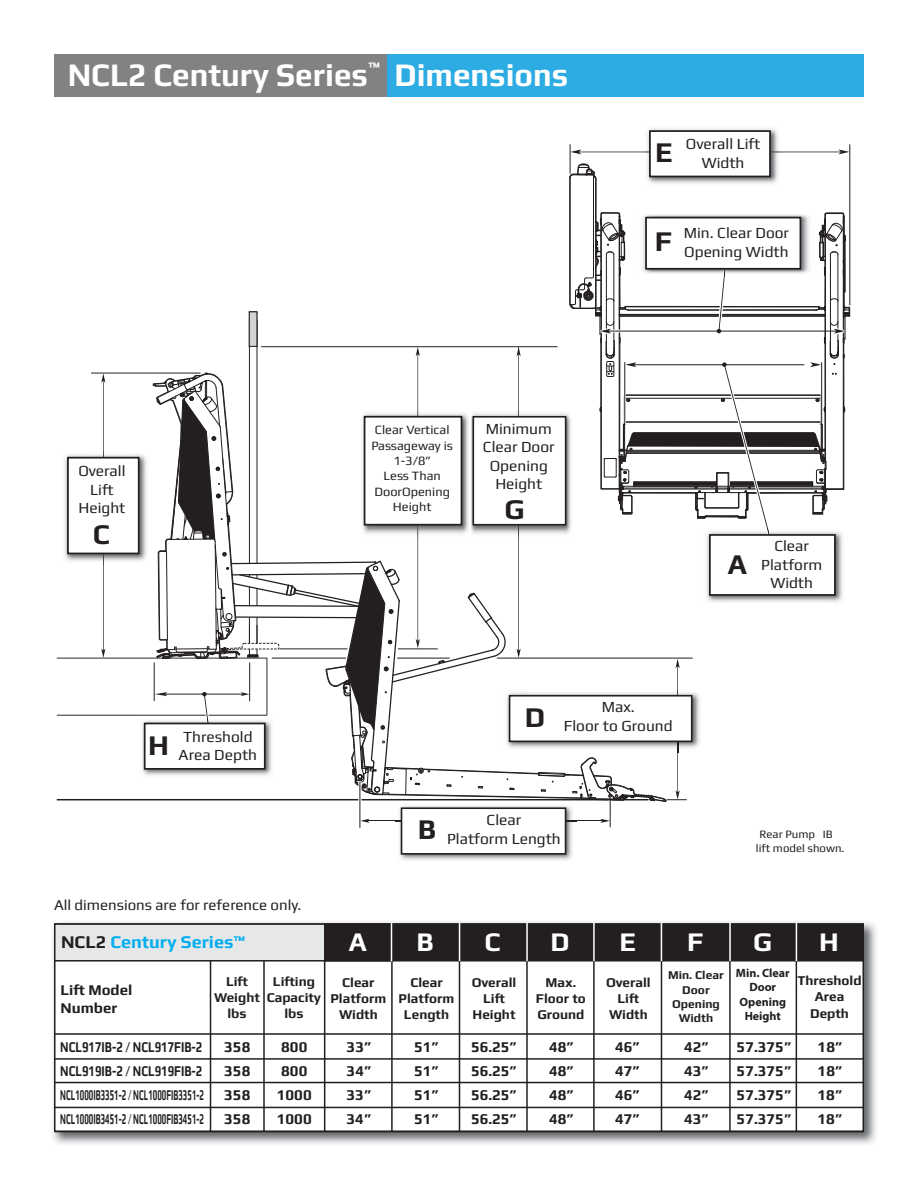
<style>
.page{position:relative;width:918px;height:1188px;background:#fff}
.page>*{position:absolute;margin:0;border:0;box-sizing:border-box;transform-origin:0 0}
.t1{font:700 33px "Play";color:#fff;scale:.95 1}
.t2{font:700 28.65px "Play";color:#231f20}
.t3{font:700 27px "Play";color:#fff}
.t4{font:700 18px "Play";color:#00aeef}
.t5{font:15.45px/18.6px "Play";color:#231f20;text-align:center}
.t6{font:700 15px/18px "Play";color:#231f20}
.t7{font:700 15px "Play";color:#231f20;scale:.52 1}
.t8{font:700 15px "Play";color:#231f20;scale:.75 1}
.t9{font:15px "Play";color:#231f20}
.t10{font:700 13.5px/16.2px "Play";color:#231f20;text-align:center}
.t11{font:12.75px/15.3px "Play";color:#231f20;text-align:center}
.t12{font:700 12px/14.4px "Myriad Pro";color:#231f20;text-align:center}
.t13{font:700 12px/14.4px "Play";color:#231f20;text-align:center}
.t14{font:11.4px/13.6px "Play";color:#231f20}
.s1{color:#231f20}
</style>
<div class="page">
<img style="left:52px;top:922px;width:824px;height:222px">
<div style="left:55px;top:924px;width:808px;height:207px;background:#fff"></div>
<div style="left:55px;top:924px;width:338px;height:37px;background:#e6e7e8"></div>
<div style="left:54px;top:923px;width:339px;height:39px;border:2px solid #231f20"></div>
<hr style="left:55px;top:1033px;width:809px;height:2px;background:#231f20">
<hr style="left:55px;top:1082px;width:809px;height:1px;background:#231f20">
<hr style="left:55px;top:1058px;width:809px;height:2px;background:#231f20">
<hr style="left:55px;top:1107px;width:809px;height:1px;background:#231f20">
<hr style="left:55px;top:1131px;width:809px;height:1px;background:#231f20">
<div style="left:325px;top:924px;width:538px;height:37px;background:#231f20"></div>
<div style="left:324px;top:923px;width:540px;height:39px;border:2px solid #231f20"></div>
<hr style="left:459px;top:923px;width:1px;height:38px;background:#fff">
<hr style="left:526px;top:923px;width:2px;height:38px;background:#fff">
<hr style="left:593px;top:923px;width:2px;height:38px;background:#fff">
<hr style="left:661px;top:923px;width:1px;height:38px;background:#fff">
<hr style="left:729px;top:923px;width:2px;height:38px;background:#fff">
<hr style="left:796px;top:923px;width:1px;height:38px;background:#fff">
<hr style="left:796px;top:961px;width:1px;height:171px;background:#231f20">
<hr style="left:729px;top:961px;width:2px;height:171px;background:#231f20">
<hr style="left:661px;top:961px;width:1px;height:171px;background:#231f20">
<hr style="left:593px;top:961px;width:2px;height:171px;background:#231f20">
<hr style="left:526px;top:961px;width:2px;height:171px;background:#231f20">
<hr style="left:459px;top:961px;width:1px;height:171px;background:#231f20">
<hr style="left:391px;top:961px;width:2px;height:171px;background:#231f20">
<hr style="left:324px;top:961px;width:1px;height:171px;background:#231f20">
<hr style="left:263px;top:961px;width:2px;height:171px;background:#231f20">
<hr style="left:210px;top:961px;width:1px;height:171px;background:#231f20">
<hr style="left:391px;top:923px;width:1px;height:38px;background:#fff">
<hr style="left:610px;top:797px;width:1px;height:30px;background:#231f20">
<svg style="left:360px;top:819px;width:10px;height:4px"></svg>
<hr style="left:367px;top:820px;width:107px;height:1px;background:#231f20">
<hr style="left:495px;top:820px;width:110px;height:1px;background:#231f20">
<svg style="left:600px;top:819px;width:10px;height:4px"></svg>
<hr style="left:359px;top:782px;width:1px;height:46px;background:#231f20">
<img style="left:396px;top:805px;width:181px;height:55px">
<div style="left:402px;top:808px;width:164px;height:46px;background:#fff"></div>
<div style="left:401px;top:807px;width:165px;height:48px;border:2px solid #231f20"></div>
<hr style="left:570px;top:144px;width:1px;height:30px;background:#231f20">
<hr style="left:576px;top:152px;width:132px;height:1px;background:#231f20">
<svg style="left:570px;top:149px;width:11px;height:5px"></svg>
<hr style="left:849px;top:144px;width:1px;height:161px;background:#231f20">
<hr style="left:738px;top:152px;width:105px;height:1px;background:#231f20">
<svg style="left:838px;top:149px;width:12px;height:5px"></svg>
<img style="left:645px;top:128px;width:135px;height:35px">
<div style="left:650px;top:131px;width:120px;height:45px;background:#fff"></div>
<div style="left:649px;top:130px;width:122px;height:47px;border:2px solid #231f20"></div>
<svg style="left:57px;top:163px;width:793px;height:640px"></svg>
<div style="left:145px;top:723px;width:120px;height:46px;background:#fff"></div>
<div style="left:144px;top:723px;width:122px;height:47px;border:2px solid #231f20"></div>
<div style="left:54px;top:54px;width:810px;height:43px;background:#2cace2"></div>
<div style="left:54px;top:54px;width:332px;height:43px;background:#818284"></div>
<h1 class="t1" style="left:68px;top:55px;width:528px">NCL2 Century Series<sup>™</sup> Dimensions</h1>
<p class="t5" style="left:78px;top:461px;width:49px">Overall<br>Lift<br>Height</p>
<h2 class="t2" style="left:93px;top:517px;width:19px">C</h2>
<p class="t11" style="left:371px;top:422px;width:83px">Clear Vertical<br>Passageway is<br>1-3/8”<br>Less Than<br>DoorOpening<br>Height</p>
<p class="t5" style="left:483px;top:419px;width:73px">Minimum<br>Clear Door<br>Opening<br>Height</p>
<h2 class="t2" style="left:505px;top:492px;width:22px">G</h2>
<h2 class="t2" style="left:655px;top:136px;width:19px">E</h2>
<p class="t5" style="left:686px;top:134px;width:76px">Overall Lift<br>Width</p>
<h2 class="t2" style="left:655px;top:225px;width:19px">F</h2>
<p class="t5" style="left:684px;top:223px;width:107px;text-align:left">Min. Clear Door<br>Opening Width</p>
<h2 class="t2" style="left:728px;top:547px;width:21px">A</h2>
<p class="t5" style="left:761px;top:536px;width:63px">Clear<br>Platform<br>Width</p>
<h2 class="t2" style="left:148px;top:728px;width:22px">H</h2>
<p class="t5" style="left:179px;top:727px;width:80px;text-align:left">Threshold<br>Area Depth</p>
<p class="t9" style="left:54px;top:896px;width:249px">All dimensions are for reference only.</p>
<p class="t5" style="left:525px;top:698px;width:149px;text-align:left;text-indent:77px">Max.<br><sup>D</sup> Floor to Ground</p>
<p class="t5" style="left:418px;top:810px;width:144px;text-align:left;text-indent:69px">Clear<br><sup>B</sup> Platform Length</p>
<p class="t14" style="left:756px;top:827px;width:90px;text-indent:4px">Rear Pump IB lift model shown.</p>
<p class="t4" style="left:61px;top:931px;width:186px"><span class="s1">NCL2</span> Century Series™</p>
<h3 class="t3" style="left:349px;top:926px;width:20px">A</h3>
<h3 class="t3" style="left:417px;top:926px;width:19px">B</h3>
<h3 class="t3" style="left:485px;top:926px;width:18px">C</h3>
<h3 class="t3" style="left:551px;top:926px;width:21px">D</h3>
<h3 class="t3" style="left:620px;top:926px;width:18px">E</h3>
<h3 class="t3" style="left:687px;top:926px;width:18px">F</h3>
<h3 class="t3" style="left:753px;top:926px;width:21px">G</h3>
<h3 class="t3" style="left:819px;top:926px;width:21px">H</h3>
<p class="t10" style="left:798px;top:972px;width:66px">Threshold<br>Area<br>Depth</p>
<p class="t10" style="left:331px;top:974px;width:57px">Clear<br>Platform<br>Width</p>
<p class="t10" style="left:399px;top:974px;width:57px">Clear<br>Platform<br>Length</p>
<p class="t10" style="left:472px;top:974px;width:46px">Overall<br>Lift<br>Height</p>
<p class="t10" style="left:536px;top:974px;width:51px">Max.<br>Floor to<br>Ground</p>
<p class="t10" style="left:606px;top:974px;width:46px">Overall<br>Lift<br>Width</p>
<p class="t13" style="left:668px;top:968px;width:57px">Min. Clear<br>Door<br>Opening<br>Width</p>
<p class="t12" style="left:736px;top:966px;width:55px">Min. Clear<br>Door<br>Opening<br>Height</p>
<p class="t10" style="left:214px;top:973px;width:47px">Lift<br>Weight lbs</p>
<p class="t10" style="left:267px;top:973px;width:56px">Lifting<br>Capacity lbs</p>
<p class="t6" style="left:61px;top:981px;width:73px">Lift Model<br>Number</p>
<p class="t8" style="left:60px;top:1038px;width:191px">NCL917IB-2 / NCL917FIB-2</p>
<p class="t6" style="left:224px;top:1037px;width:28px">358</p>
<p class="t6" style="left:281px;top:1037px;width:28px">800</p>
<p class="t6" style="left:347px;top:1037px;width:26px">33”</p>
<p class="t6" style="left:414px;top:1037px;width:26px">51”</p>
<p class="t6" style="left:471px;top:1037px;width:47px">56.25”</p>
<p class="t6" style="left:549px;top:1037px;width:26px">48”</p>
<p class="t6" style="left:615px;top:1037px;width:26px">46”</p>
<p class="t6" style="left:684px;top:1037px;width:26px">42”</p>
<p class="t6" style="left:737px;top:1037px;width:56px">57.375”</p>
<p class="t6" style="left:818px;top:1037px;width:26px">18”</p>
<p class="t8" style="left:60px;top:1062px;width:191px">NCL919IB-2 / NCL919FIB-2</p>
<p class="t6" style="left:224px;top:1061px;width:28px">358</p>
<p class="t6" style="left:281px;top:1061px;width:28px">800</p>
<p class="t6" style="left:347px;top:1061px;width:26px">34”</p>
<p class="t6" style="left:414px;top:1061px;width:26px">51”</p>
<p class="t6" style="left:471px;top:1061px;width:47px">56.25”</p>
<p class="t6" style="left:549px;top:1061px;width:26px">48”</p>
<p class="t6" style="left:615px;top:1061px;width:26px">47”</p>
<p class="t6" style="left:684px;top:1061px;width:26px">43”</p>
<p class="t6" style="left:737px;top:1061px;width:56px">57.375”</p>
<p class="t6" style="left:818px;top:1061px;width:26px">18”</p>
<p class="t7" style="left:60px;top:1086px;width:278px">NCL1000IB3351-2 / NCL1000FIB3351-2</p>
<p class="t6" style="left:224px;top:1085px;width:28px">358</p>
<p class="t6" style="left:277px;top:1085px;width:36px">1000</p>
<p class="t6" style="left:347px;top:1085px;width:26px">33”</p>
<p class="t6" style="left:414px;top:1085px;width:26px">51”</p>
<p class="t6" style="left:471px;top:1085px;width:47px">56.25”</p>
<p class="t6" style="left:549px;top:1085px;width:26px">48”</p>
<p class="t6" style="left:615px;top:1085px;width:26px">46”</p>
<p class="t6" style="left:684px;top:1085px;width:26px">42”</p>
<p class="t6" style="left:737px;top:1085px;width:56px">57.375”</p>
<p class="t6" style="left:818px;top:1085px;width:26px">18”</p>
<p class="t7" style="left:60px;top:1110px;width:278px">NCL1000IB3451-2 / NCL1000FIB3451-2</p>
<p class="t6" style="left:224px;top:1109px;width:28px">358</p>
<p class="t6" style="left:277px;top:1109px;width:36px">1000</p>
<p class="t6" style="left:347px;top:1109px;width:26px">34”</p>
<p class="t6" style="left:414px;top:1109px;width:26px">51”</p>
<p class="t6" style="left:471px;top:1109px;width:47px">56.25”</p>
<p class="t6" style="left:549px;top:1109px;width:26px">48”</p>
<p class="t6" style="left:615px;top:1109px;width:26px">47”</p>
<p class="t6" style="left:684px;top:1109px;width:26px">43”</p>
<p class="t6" style="left:737px;top:1109px;width:56px">57.375”</p>
<p class="t6" style="left:818px;top:1109px;width:26px">18”</p>
</div>
